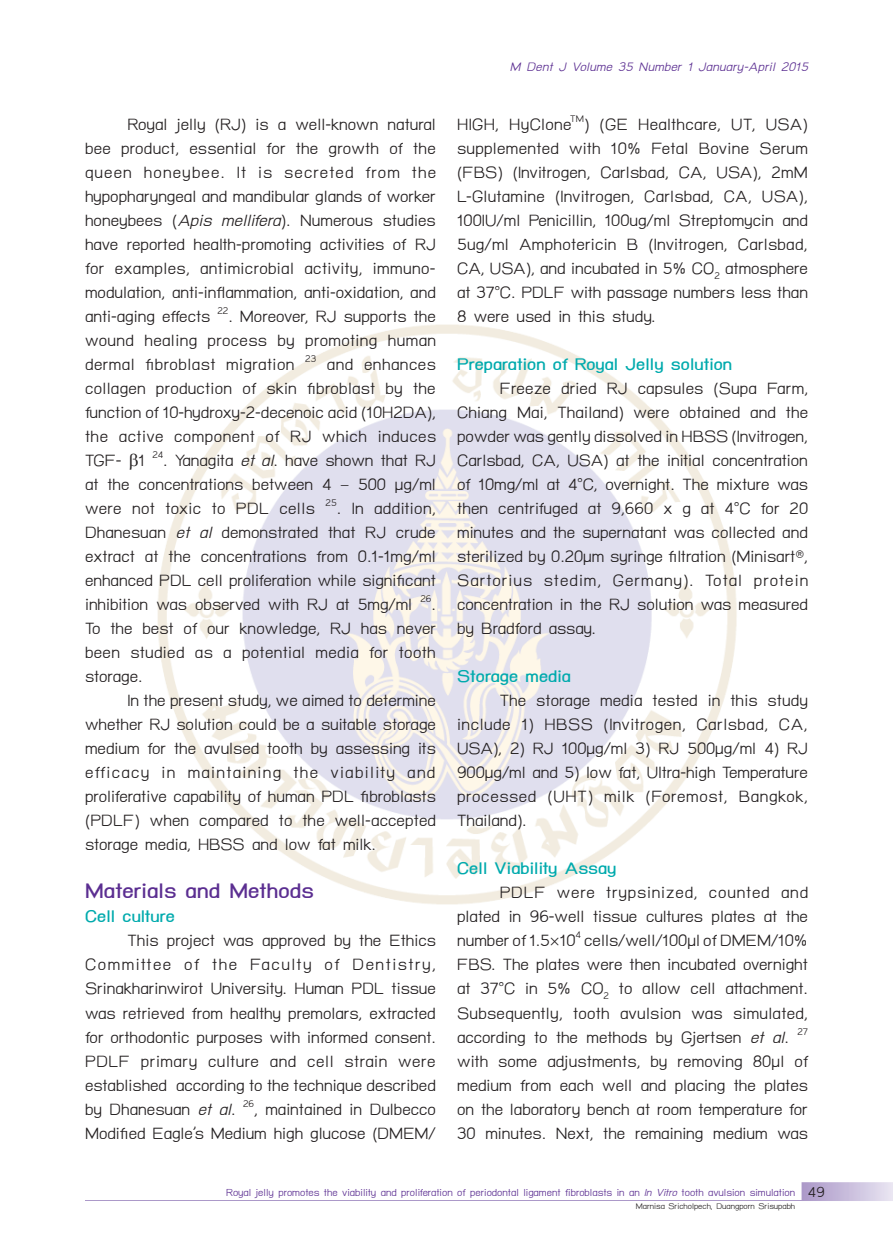
<style>
.page{position:relative;width:893px;height:1251px;background:#fff}
.page>*{position:absolute;margin:0;border:0;box-sizing:border-box;transform-origin:0 0}
.t1{font:700 30px "TH Baijam";color:#5b2e91}
.t2{font:24px/24px "TH Baijam";color:#231f20;text-align:justify}
.t3{font:700 24px "TH Baijam";color:#00aaad}
.t4{font:italic 18px "TH Baijam";letter-spacing:.015em;color:#5b2e91}
.t5{font:15px "TH Baijam";color:#5b2e91}
.t6{font:12px "TH Baijam";color:#231f20}
.s1{font-style:italic}
.s2{font-size:21px;color:#231f20}
</style>
<div class="page">
<svg style="left:801px;top:1182px;width:92px;height:18px;background:#cabedd"></svg>
<hr style="left:85px;top:1199px;width:716px;height:1px;background:#ac99c9">
<img style="left:157px;top:324px;width:580px;height:581px">
<p class="t2" style="left:85px;top:113px;width:353px;text-indent:43px">Royal jelly (RJ) is a well-known natural bee product, essential for the growth of the queen honeybee. It is secreted from the hypopharyngeal and mandibular glands of worker honeybees (<span class="s1">Apis mellifera</span>). Numerous studies have reported health-promoting activities of RJ for examples, antimicrobial activity, immuno&shy;modulation, anti-inflammation, anti-oxidation, and anti-aging effects <sup>22</sup>. Moreover, RJ supports the wound healing process by promoting human dermal fibroblast migration <sup>23</sup> and enhances collagen production of skin fibroblast by the function of 10-hydroxy-2-decenoic acid (10H2DA), the active component of RJ which induces TGF- 1 <sup>24</sup>. Yanagita <span class="s1">et al</span>. have shown that RJ at the concentrations between 4 – 500 µg/ml were not toxic to PDL cells <sup>25</sup>. In addition, Dhanesuan <span class="s1">et al</span> demonstrated that RJ crude extract at the concentrations from 0.1-1mg/ml enhanced PDL cell proliferation while significant inhibition was observed with RJ at 5mg/ml <sup>26</sup>.<br>To the best of our knowledge, RJ has never been studied as a potential media for tooth storage.</p>
<p class="t2" style="left:85px;top:689px;width:352px;text-indent:43px">In the present study, we aimed to determine whether RJ solution could be a suitable storage medium for the avulsed tooth by assessing its efficacy in maintaining the viability and proliferative capability of human PDL fibroblasts (PDLF) when compared to the well-accepted storage media, HBSS and low fat milk.</p>
<p class="t1" style="left:85px;top:874px;width:230px">Materials and Methods</p>
<p class="t3" style="left:85px;top:903px;width:91px">Cell culture</p>
<p class="t2" style="left:85px;top:929px;width:352px;text-indent:43px">This project was approved by the Ethics Committee of the Faculty of Dentistry, Srinakharinwirot University. Human PDL tissue was retrieved from healthy premolars, extracted for orthodontic purposes with informed consent.<br>PDLF primary culture and cell strain were established according to the technique described by Dhanesuan <span class="s1">et al</span>. <sup>26</sup>, maintained in Dulbecco Modified Eagle’s Medium high glucose (DMEM/</p>
<p class="t4" style="left:510px;top:57px;width:299px">M Dent J Volume 35 Number 1 January-April 2015</p>
<p class="t2" style="left:457px;top:113px;width:352px">HIGH, HyClone<sup>TM</sup>) (GE Healthcare, UT, USA) supplemented with 10% Fetal Bovine Serum (FBS) (Invitrogen, Carlsbad, CA, USA), 2mM L-Glutamine (Invitrogen, Carlsbad, CA, USA), 100IU/ml Penicillin, 100ug/ml Streptomycin and 5ug/ml Amphotericin B (Invitrogen, Carlsbad, CA, USA), and incubated in 5% CO<sub>2</sub> atmosphere at 37°C. PDLF with passage numbers less than 8 were used in this study.</p>
<p class="t3" style="left:457px;top:351px;width:277px">Preparation of Royal Jelly solution</p>
<p class="t2" style="left:457px;top:377px;width:353px;text-indent:43px">Freeze dried RJ capsules (Supa Farm, Chiang Mai, Thailand) were obtained and the powder was gently dissolved in HBSS (Invitrogen, Carlsbad, CA, USA) at the initial concentration of 10mg/ml at 4°C, overnight. The mixture was then centrifuged at 9,660 x g at 4°C for 20 minutes and the supernatant was collected and sterilized by 0.20µm syringe filtration (Minisart®, Sartorius stedim, Germany). Total protein concentration in the RJ solution was measured by Bradford assay.</p>
<p class="t3" style="left:457px;top:663px;width:115px">Storage media</p>
<p class="t2" style="left:457px;top:689px;width:352px;text-indent:43px">The storage media tested in this study include 1) HBSS (Invitrogen, Carlsbad, CA, USA), 2) RJ 100µg/ml 3) RJ 500µg/ml 4) RJ 900µg/ml and 5) low fat, Ultra-high Temperature processed (UHT) milk (Foremost, Bangkok, Thailand).</p>
<p class="t3" style="left:457px;top:855px;width:161px">Cell Viability Assay</p>
<p class="t2" style="left:457px;top:881px;width:353px;text-indent:43px">PDLF were trypsinized, counted and plated in 96-well tissue cultures plates at the number of 1.5 10<sup>4</sup> cells/well/100µl of DMEM/10% FBS. The plates were then incubated overnight at 37°C in 5% CO<sub>2</sub> to allow cell attachment.<br>Subsequently, tooth avulsion was simulated, according to the methods by Gjertsen <span class="s1">et al</span>. <sup>27 </sup>with some adjustments, by removing 80µl of medium from each well and placing the plates on the laboratory bench at room temperature for 30 minutes. Next, the remaining medium was</p>
<p class="t5" style="left:226px;top:1183px;width:600px">Royal jelly promotes the viability and proliferation of periodontal ligament fibroblasts in an <span class="s1">In Vitro</span> tooth avulsion simulation <span class="s2">49</span></p>
<p class="t6" style="left:636px;top:1199px;width:161px">Marnisa Sricholpech, Duangporn Srisupabh</p>
</div>
